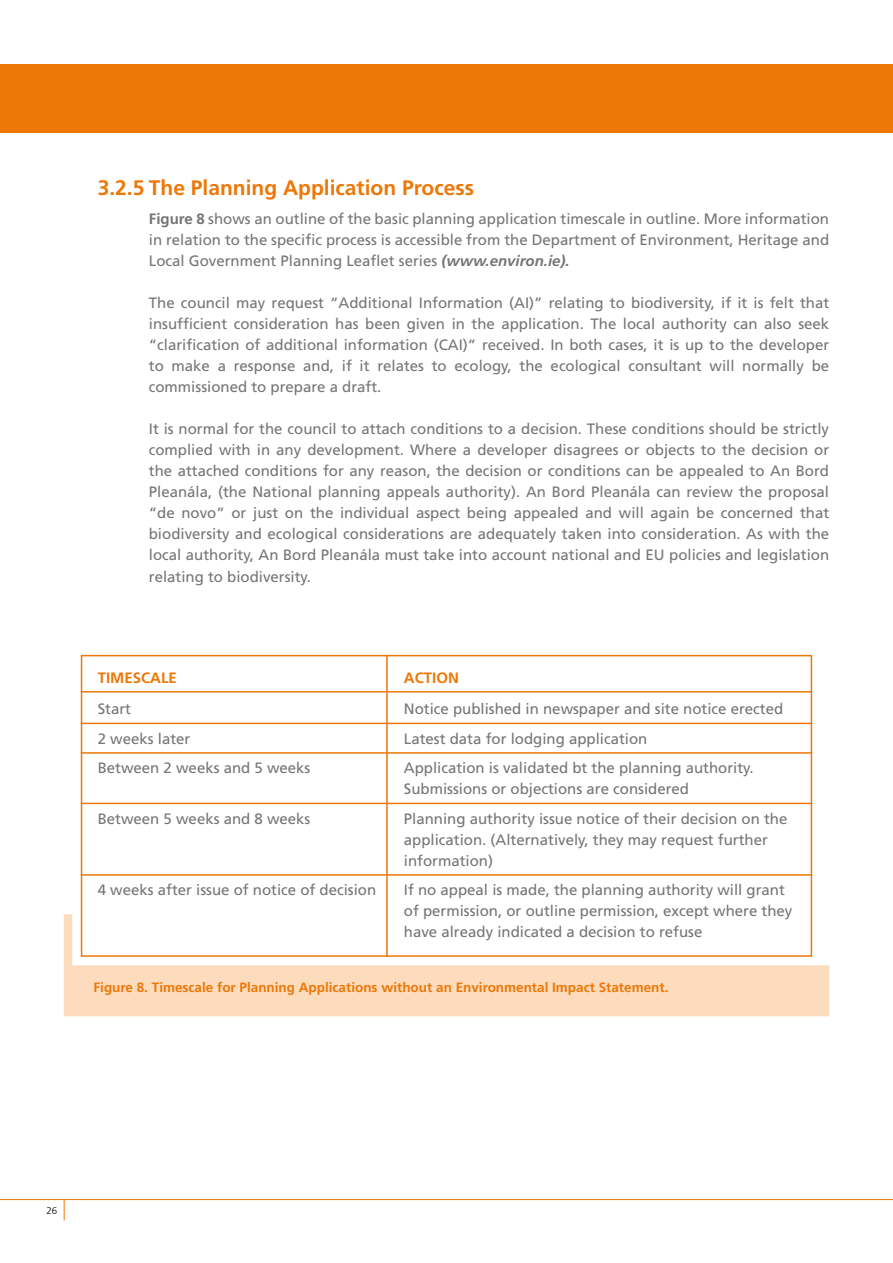
<style>
.page{position:relative;width:893px;height:1263px;background:#fff}
.page>*{position:absolute;margin:0;border:0;box-sizing:border-box;transform-origin:0 0}
.t1{font:700 21px "Frutiger";color:#ed7707}
.t2{font:15px/21px "Frutiger";color:#757476;text-align:justify}
.t3{font:700 15px "Frutiger";color:#ed7707}
.t4{font:700 13.5px "Frutiger";color:#ed7707}
.t5{font:300 9.75px "Frutiger";color:#000}
.s1{font-weight:700}
.s2{font-weight:700;font-style:italic}
</style>
<div class="page">
<svg style="left:64px;top:1200px;width:1px;height:20px"></svg>
<svg style="left:64px;top:914px;width:765px;height:102px;fill:#fcdcbd"></svg>
<div style="left:0;top:64px;width:893px;height:69px;background:#ed7707"></div>
<div style="left:81px;top:655px;width:731px;height:302px;border:2px solid #ed7707"></div>
<hr style="left:386px;top:655px;width:2px;height:302px;background:#ed7707">
<hr style="left:81px;top:691px;width:731px;height:1px;background:#ed7707">
<hr style="left:81px;top:723px;width:731px;height:1px;background:#ed7707">
<hr style="left:81px;top:752px;width:731px;height:2px;background:#ed7707">
<hr style="left:81px;top:803px;width:731px;height:1px;background:#ed7707">
<hr style="left:81px;top:874px;width:731px;height:2px;background:#ed7707">
<hr style="left:0;top:1199px;width:893px;height:1px;background:#ed7707">
<h1 class="t1" style="left:98px;top:175px;width:378px">3.2.5 The Planning Application Process</h1>
<p class="t2" style="left:149px;top:209px;width:682px"><span class="s1">Figure 8</span> shows an outline of the basic planning application timescale in outline. More information in relation to the specific process is accessible from the Department of Environment, Heritage and Local Government Planning Leaflet series <span class="s2">(www.environ.ie).</span></p>
<p class="t2" style="left:149px;top:293px;width:682px">The council may request “Additional Information (AI)” relating to biodiversity, if it is felt that insufficient consideration has been given in the application. The local authority can also seek “clarification of additional information (CAI)” received. In both cases, it is up to the developer to make a response and, if it relates to ecology, the ecological consultant will normally be commissioned to prepare a draft.</p>
<p class="t2" style="left:149px;top:419px;width:682px">It is normal for the council to attach conditions to a decision. These conditions should be strictly complied with in any development. Where a developer disagrees or objects to the decision or the attached conditions for any reason, the decision or conditions can be appealed to An Bord Pleanála, (the National planning appeals authority). An Bord Pleanála can review the proposal “de novo” or just on the individual aspect being appealed and will again be concerned that biodiversity and ecological considerations are adequately taken into consideration. As with the local authority, An Bord Pleanála must take into account national and EU policies and legislation relating to biodiversity.</p>
<p class="t3" style="left:98px;top:668px;width:18px">Timescale</p>
<p class="t3" style="left:404px;top:668px;width:21px">Action</p>
<p class="t2" style="left:98px;top:698px;width:35px">Start</p>
<p class="t2" style="left:404px;top:698px;width:381px">Notice published in newspaper and site notice erected</p>
<p class="t2" style="left:98px;top:728px;width:94px">2 weeks later</p>
<p class="t2" style="left:404px;top:728px;width:245px">Latest data for lodging application</p>
<p class="t2" style="left:98px;top:757px;width:214px">Between 2 weeks and 5 weeks</p>
<p class="t2" style="left:404px;top:757px;width:351px">Application is validated bt the planning authority.<br>Submissions or objections are considered</p>
<p class="t2" style="left:98px;top:808px;width:214px">Between 5 weeks and 8 weeks</p>
<p class="t2" style="left:404px;top:808px;width:385px;text-align:left">Planning authority issue notice of their decision on the application. (Alternatively, they may request further information)</p>
<p class="t2" style="left:98px;top:879px;width:280px">4 weeks after issue of notice of decision</p>
<p class="t2" style="left:404px;top:879px;width:390px;text-align:left">If no appeal is made, the planning authority will grant of permission, or outline permission, except where they have already indicated a decision to refuse</p>
<p class="t4" style="left:94px;top:979px;width:576px">Figure 8. Timescale for Planning Applications without an Environmental Impact Statement.</p>
<p class="t5" style="left:47px;top:1205px;width:6px">26</p>
</div>
